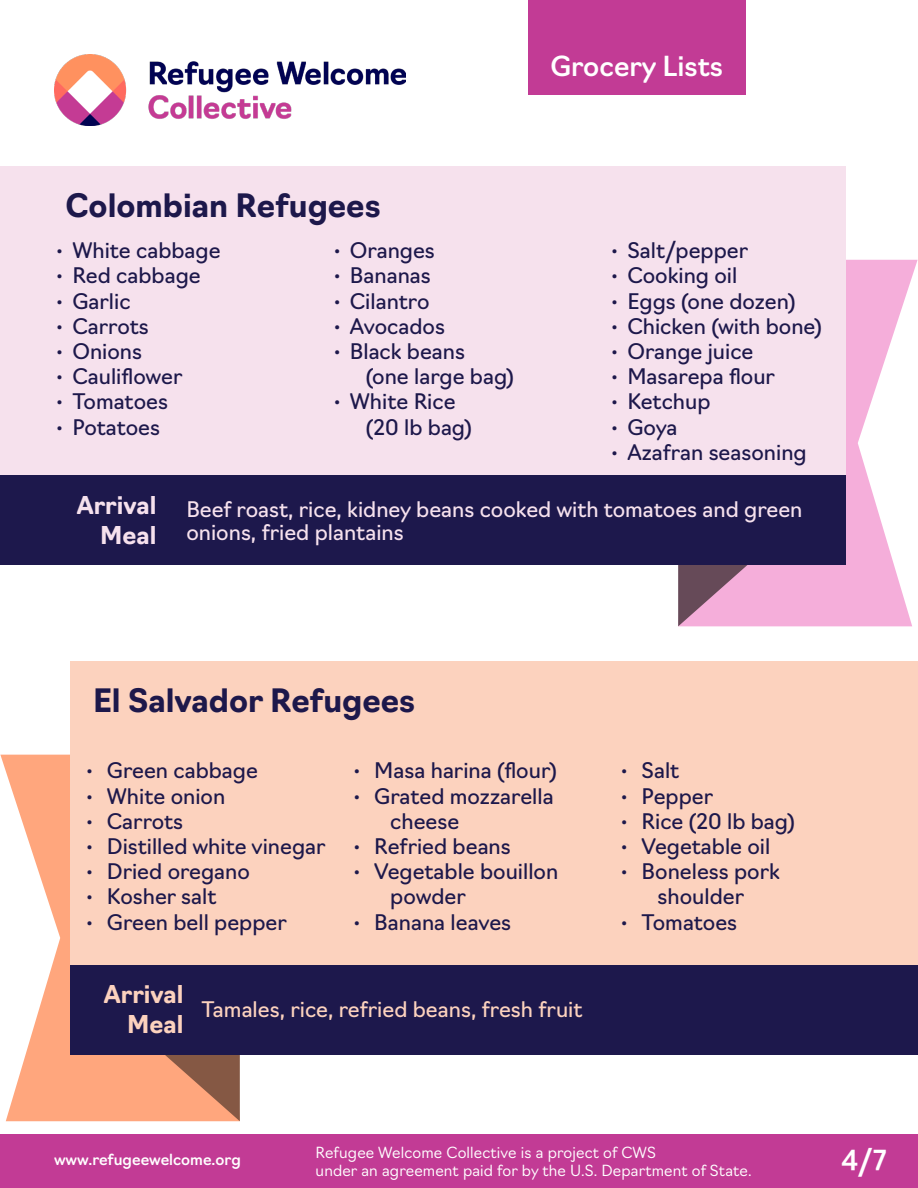
<style>
.page{position:relative;width:918px;height:1188px;background:#fff}
.page>*{position:absolute;margin:0;border:0;box-sizing:border-box;transform-origin:0 0}
.t1{font:700 31.5px "Navigo";color:#1d184b}
.t2{font:500 27px "Navigo";color:#fff}
.t3{font:700 24px "Navigo";color:#f6e1ed}
.t4{font:700 24px "Navigo";color:#fcd2be}
.t5{font:21px "Navigo";color:#1d184b}
.t6{font:21px/22.5px "Navigo";color:#f6e1ed}
.t7{font:21px "Navigo";color:#fcd2be}
.t8{font:300 15px "Navigo";letter-spacing:.01em;color:#fff}
.t9{font:500 15px "Navigo";color:#fff}
</style>
<div class="page">
<img style="left:54px;top:54px;width:352px;height:72px">
<svg style="left:0;top:755px;width:138px;height:366px;fill:#ffa67d"></svg>
<div style="left:71px;top:661px;width:847px;height:393px;background:#fcd2be"></div>
<svg style="left:780px;top:260px;width:138px;height:366px;fill:#f5aeda"></svg>
<svg style="left:678px;top:564px;width:102px;height:62px"></svg>
<div style="left:0;top:166px;width:846px;height:393px;background:#f6e1ed"></div>
<div style="left:0;top:475px;width:846px;height:89px;background:#1d184c"></div>
<svg style="left:138px;top:1055px;width:102px;height:66px"></svg>
<div style="left:71px;top:965px;width:847px;height:90px;background:#1d184c"></div>
<div style="left:528px;top:0;width:217px;height:95px;background:#c23b95"></div>
<div style="left:0;top:1135px;width:918px;height:53px;background:#c23b95"></div>
<p class="t2" style="left:550px;top:45px;width:174px">Grocery Lists</p>
<p class="t1" style="left:66px;top:181px;width:317px">Colombian Refugees</p>
<p class="t5" style="left:56px;top:234px;width:166px">• White cabbage</p>
<p class="t5" style="left:56px;top:259px;width:146px">• Red cabbage</p>
<p class="t5" style="left:56px;top:284px;width:76px">• Garlic</p>
<p class="t5" style="left:56px;top:310px;width:94px">• Carrots</p>
<p class="t5" style="left:56px;top:335px;width:88px">• Onions</p>
<p class="t5" style="left:56px;top:360px;width:128px">• Cauliflower</p>
<p class="t5" style="left:56px;top:385px;width:114px">• Tomatoes</p>
<p class="t5" style="left:56px;top:410px;width:106px">• Potatoes</p>
<p class="t5" style="left:333px;top:234px;width:103px">• Oranges</p>
<p class="t5" style="left:333px;top:259px;width:99px">• Bananas</p>
<p class="t5" style="left:333px;top:284px;width:98px">• Cilantro</p>
<p class="t5" style="left:333px;top:310px;width:113px">• Avocados</p>
<p class="t5" style="left:333px;top:335px;width:133px">• Black beans</p>
<p class="t5" style="left:366px;top:360px;width:150px">(one large bag)</p>
<p class="t5" style="left:333px;top:385px;width:124px">• White Rice</p>
<p class="t5" style="left:366px;top:410px;width:108px">(20 lb bag)</p>
<p class="t5" style="left:611px;top:234px;width:139px">• Salt/pepper</p>
<p class="t5" style="left:611px;top:259px;width:128px">• Cooking oil</p>
<p class="t5" style="left:611px;top:284px;width:186px">• Eggs (one dozen)</p>
<p class="t5" style="left:611px;top:310px;width:213px">• Chicken (with bone)</p>
<p class="t5" style="left:611px;top:335px;width:144px">• Orange juice</p>
<p class="t5" style="left:611px;top:360px;width:166px">• Masarepa flour</p>
<p class="t5" style="left:611px;top:385px;width:101px">• Ketchup</p>
<p class="t5" style="left:611px;top:410px;width:68px">• Goya</p>
<p class="t5" style="left:611px;top:436px;width:197px">• Azafran seasoning</p>
<p class="t3" style="left:77px;top:486px;width:81px">Arrival</p>
<p class="t3" style="left:100px;top:516px;width:58px">Meal</p>
<p class="t6" style="left:186px;top:496px;width:618px">Beef roast, rice, kidney beans cooked with tomatoes and green onions, fried plantains</p>
<p class="t1" style="left:93px;top:675px;width:324px">El Salvador Refugees</p>
<p class="t5" style="left:86px;top:754px;width:174px">• Green cabbage</p>
<p class="t5" style="left:86px;top:779px;width:141px">• White onion</p>
<p class="t5" style="left:86px;top:804px;width:99px">• Carrots</p>
<p class="t5" style="left:86px;top:830px;width:241px">• Distilled white vinegar</p>
<p class="t5" style="left:86px;top:855px;width:166px">• Dried oregano</p>
<p class="t5" style="left:86px;top:880px;width:132px">• Kosher salt</p>
<p class="t5" style="left:86px;top:905px;width:202px">• Green bell pepper</p>
<p class="t5" style="left:353px;top:754px;width:205px">• Masa harina (flour)</p>
<p class="t5" style="left:353px;top:779px;width:202px">• Grated mozzarella</p>
<p class="t5" style="left:390px;top:804px;width:70px">cheese</p>
<p class="t5" style="left:353px;top:830px;width:159px">• Refried beans</p>
<p class="t5" style="left:353px;top:855px;width:207px">• Vegetable bouillon</p>
<p class="t5" style="left:390px;top:880px;width:77px">powder</p>
<p class="t5" style="left:353px;top:905px;width:160px">• Banana leaves</p>
<p class="t4" style="left:104px;top:975px;width:81px">Arrival</p>
<p class="t4" style="left:127px;top:1005px;width:58px">Meal</p>
<p class="t7" style="left:202px;top:993px;width:382px">Tamales, rice, refried beans, fresh fruit</p>
<p class="t5" style="left:621px;top:754px;width:60px">• Salt</p>
<p class="t5" style="left:621px;top:779px;width:94px">• Pepper</p>
<p class="t5" style="left:621px;top:804px;width:176px">• Rice (20 lb bag)</p>
<p class="t5" style="left:621px;top:830px;width:151px">• Vegetable oil</p>
<p class="t5" style="left:621px;top:855px;width:161px">• Boneless pork</p>
<p class="t5" style="left:658px;top:880px;width:88px">shoulder</p>
<p class="t5" style="left:621px;top:905px;width:118px">• Tomatoes</p>
<p class="t8" style="left:316px;top:1141px;width:342px">Refugee Welcome Collective is a project of CWS</p>
<p class="t8" style="left:316px;top:1159px;width:437px">under an agreement paid for by the U.S. Department of State.</p>
<p class="t9" style="left:54px;top:1148px;width:188px">www.refugeewelcome.org</p>
<p class="t2" style="left:841px;top:1139px;width:47px">4/7</p>
</div>
